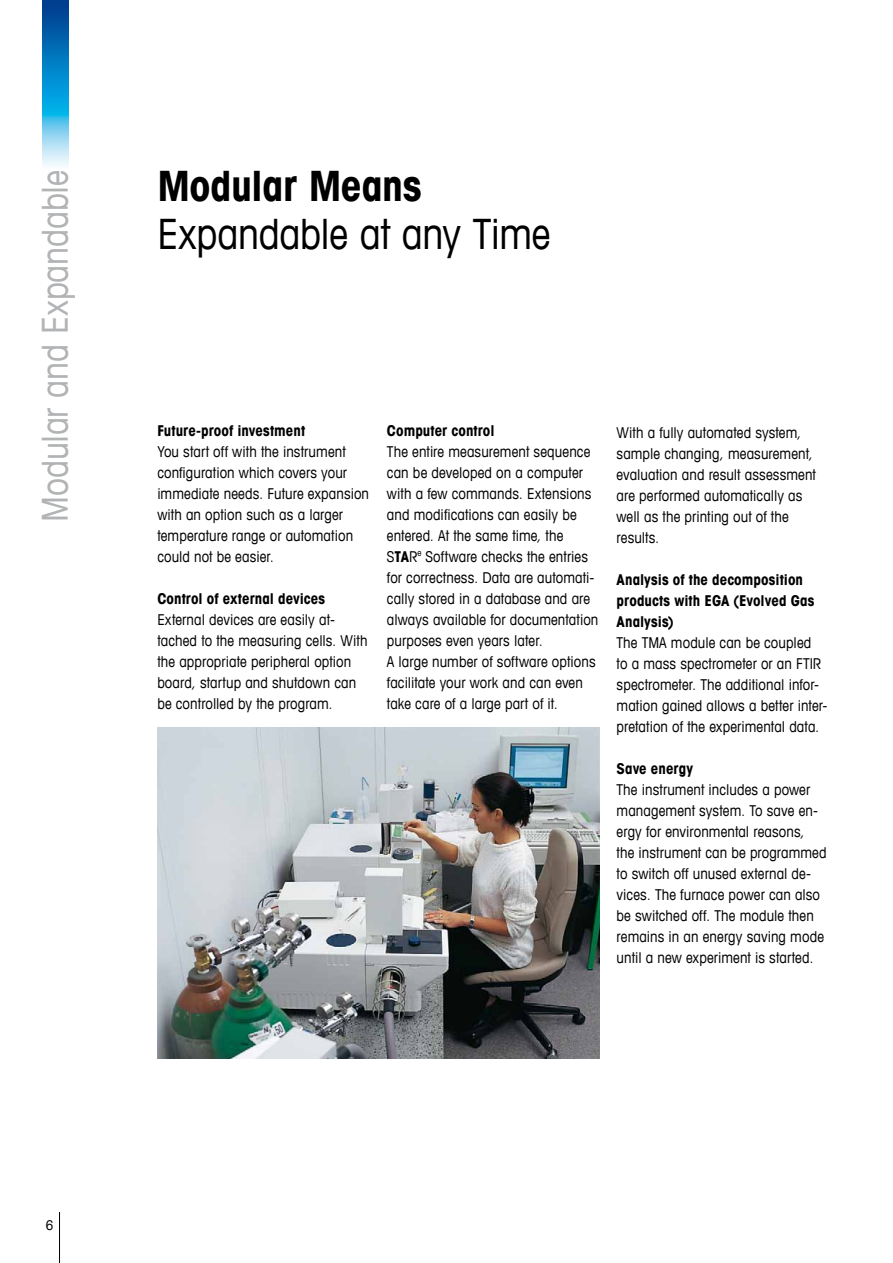
<style>
.page{position:relative;width:893px;height:1263px;background:#fff}
.page>*{position:absolute;margin:0;border:0;box-sizing:border-box;transform-origin:0 0}
.t1{font:condensed 42px "Avant Garde Com";letter-spacing:-.01em;color:#000}
.t2{font:700 condensed 42px "Avant Garde Com";letter-spacing:-.01em;color:#000}
.t3{font:condensed 36px "Avant Garde Com";letter-spacing:-.01em;color:#b1b3b4}
.t4{font:condensed 15px/21px "Avant Garde Com";letter-spacing:.005em;color:#000}
.t5{font:700 condensed 15px/21px "Avant Garde Com";letter-spacing:.005em;color:#000}
.t6{font:condensed 13.5px "Avant Garde Com";color:#000}
.s1{font-weight:700}
</style>
<div class="page">
<hr style="left:59px;top:1212px;width:1px;height:51px;background:#000">
<img style="left:43px;top:0;width:25px;height:166px">
<img style="left:157px;top:727px;width:443px;height:331px">
<h2 class="t3" style="left:33px;top:522px;width:353px;rotate:-90deg">Modular and Expandable</h2>
<h1 class="t2" style="left:157px;top:158px;width:266px">Modular Means</h1>
<h1 class="t1" style="left:157px;top:207px;width:395px">Expandable at any Time</h1>
<p class="t5" style="left:157px;top:420px;width:149px">Future-proof investment</p>
<p class="t4" style="left:157px;top:441px;width:213px">You start off with the instrument configuration which covers your immediate needs. Future expansion with an option such as a larger temperature range or automation could not be easier.</p>
<p class="t5" style="left:157px;top:588px;width:169px">Control of external devices</p>
<p class="t4" style="left:157px;top:609px;width:212px">External devices are easily at&shy;tached to the measuring cells. With the appropriate peripheral option board, startup and shutdown can be controlled by the program.</p>
<p class="t5" style="left:387px;top:420px;width:109px">Computer control</p>
<p class="t4" style="left:387px;top:441px;width:213px">The entire measurement sequence can be developed on a computer with a few commands. Extensions and modifications can easily be entered. At the same time, the<br>S<span class="s1">TA</span>R<sup>e</sup> Software checks the entries for correctness. Data are automati&shy;cally stored in a database and are always available for documentation purposes even years later.<br>A large number of software options facilitate your work and can even take care of a large part of it.</p>
<p class="t4" style="left:617px;top:422px;width:201px">With a fully automated system, sample changing, measurement, evaluation and result assessment are performed automatically as well as the printing out of the results.</p>
<p class="t5" style="left:617px;top:569px;width:199px">Analysis of the decomposition products with EGA (Evolved Gas<br>Analysis)</p>
<p class="t4" style="left:617px;top:632px;width:212px">The TMA module can be coupled<br>to a mass spectrometer or an FTIR spectrometer. The additional infor&shy;mation gained allows a better inter&shy;pretation of the experimental data.</p>
<p class="t5" style="left:617px;top:758px;width:78px">Save energy</p>
<p class="t4" style="left:617px;top:779px;width:212px">The instrument includes a power management system. To save en&shy;ergy for environmental reasons,<br>the instrument can be programmed to switch off unused external de&shy;vices. The furnace power can also be switched off. The module then remains in an energy saving mode until a new experiment is started.</p>
<p class="t6" style="left:46px;top:1217px;width:9px">6</p>
</div>
